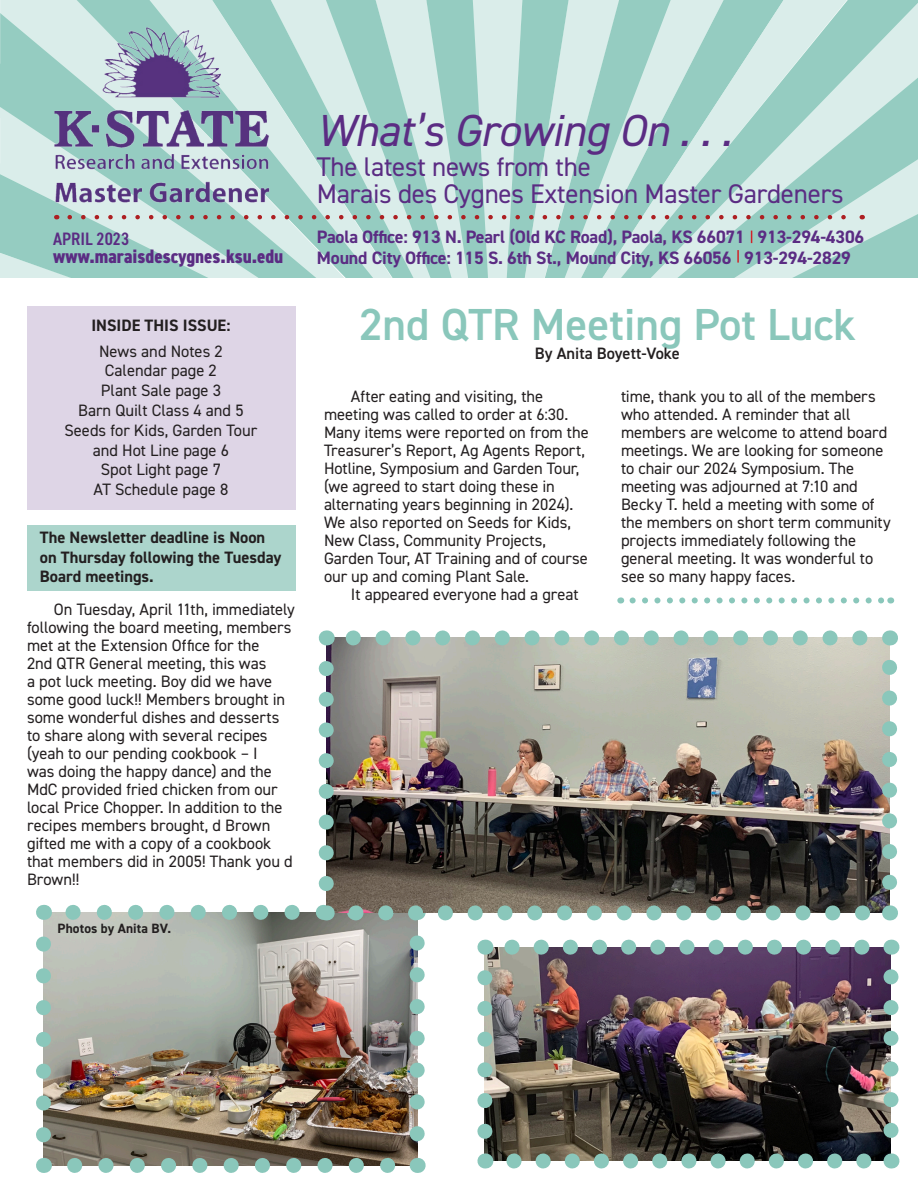
<style>
.page{position:relative;width:918px;height:1188px;background:#fff}
.page>*{position:absolute;margin:0;border:0;box-sizing:border-box;transform-origin:0 0}
.t1{font:600 45px "DIN2014";color:#8ac7bb}
.t2{font:italic 45px "DIN2014";letter-spacing:-.01em;color:#5b2c83}
.t3{font:27px "DIN2014";letter-spacing:-.01em;color:#5b2c83}
.t4{font:800 condensed 19.5px "DIN2014";color:#5b2c83}
.t5{font:700 18px "DIN2014";letter-spacing:-.01em;color:#5b2c83}
.t6{font:600 condensed 18px "DIN2014";color:#5b2c83}
.Body_Copy{font:16.5px/18px "DIN2014";color:#231f20}
.t7{font:700 16.5px/19.8px "DIN2014";color:#231f20}
.t8{font:600 16.5px "DIN2014";color:#231f20}
.Body_Copy-2{font:700 13.5px "DIN2014";letter-spacing:.01em;color:#231f20}
</style>
<div class="page">
<svg style="left:0;top:0;width:70px;height:122px;background:#add7cf"></svg>
<svg style="left:0;top:122px;width:70px;height:156px;background:#b2d9d2"></svg>
<hr style="left:0;top:0;width:1px;height:64px;background:#fff">
<hr style="left:0;top:118px;width:1px;height:45px;background:#fff">
<div style="left:28px;top:306px;width:268px;height:204px;background:#ded5e6"></div>
<svg style="left:70px;top:0;width:848px;height:278px;background:#b5dad3"></svg>
<div style="left:27px;top:526px;width:269px;height:65px;background:#acd5cc"></div>
<img style="left:54px;top:27px;width:216px;height:175px">
<img style="left:44px;top:912px;width:373px;height:253px">
<svg style="left:36px;top:944px;width:15px;height:206px"></svg>
<svg style="left:75px;top:1158px;width:327px;height:15px"></svg>
<svg style="left:410px;top:928px;width:15px;height:206px"></svg>
<svg style="left:44px;top:1158px;width:1px;height:15px"></svg>
<svg style="left:417px;top:1158px;width:1px;height:15px"></svg>
<svg style="left:44px;top:905px;width:1px;height:15px"></svg>
<img style="left:485px;top:947px;width:406px;height:214px">
<svg style="left:477px;top:978px;width:15px;height:168px"></svg>
<svg style="left:514px;top:1154px;width:362px;height:14px"></svg>
<svg style="left:884px;top:962px;width:14px;height:168px"></svg>
<svg style="left:499px;top:940px;width:363px;height:15px"></svg>
<svg style="left:485px;top:1154px;width:1px;height:14px"></svg>
<svg style="left:891px;top:1154px;width:1px;height:14px"></svg>
<svg style="left:891px;top:940px;width:1px;height:15px"></svg>
<svg style="left:485px;top:940px;width:1px;height:15px"></svg>
<img style="left:326px;top:638px;width:564px;height:275px">
<svg style="left:319px;top:669px;width:15px;height:229px"></svg>
<svg style="left:882px;top:653px;width:15px;height:229px"></svg>
<svg style="left:341px;top:630px;width:519px;height:15px"></svg>
<svg style="left:59px;top:905px;width:816px;height:15px"></svg>
<svg style="left:890px;top:905px;width:1px;height:15px"></svg>
<svg style="left:890px;top:630px;width:1px;height:15px"></svg>
<svg style="left:326px;top:630px;width:1px;height:15px"></svg>
<svg style="left:633px;top:597px;width:251px;height:6px"></svg>
<p class="t6" style="left:53px;top:227px;width:78px">APRIL 2023</p>
<p class="t4" style="left:53px;top:243px;width:232px">www.maraisdescygnes.ksu.edu</p>
<p class="t7" style="left:91px;top:315px;width:140px">INSIDE THIS ISSUE:</p>
<p class="Body_Copy" style="left:99px;top:342px;width:125px">News and Notes 2</p>
<p class="Body_Copy" style="left:105px;top:361px;width:113px">Calendar page 2</p>
<p class="Body_Copy" style="left:101px;top:381px;width:122px">Plant Sale page 3</p>
<p class="Body_Copy" style="left:78px;top:401px;width:167px">Barn Quilt Class 4 and 5</p>
<p class="Body_Copy" style="left:65px;top:420px;width:194px;line-height:19.8px;text-align:center">Seeds for Kids, Garden Tour and Hot Line page 6</p>
<p class="Body_Copy" style="left:101px;top:460px;width:122px">Spot Light page 7</p>
<p class="Body_Copy" style="left:93px;top:480px;width:136px">AT Schedule page 8</p>
<p class="t7" style="left:40px;top:527px;width:243px">The Newsletter deadline is Noon on Thursday following the Tuesday<br>Board meetings.</p>
<p class="Body_Copy" style="left:27px;top:600px;width:269px;text-indent:27px">On Tuesday, April 11th, immediately following the board meeting, members met at the Extension Office for the<br>2nd QTR General meeting, this was<br>a pot luck meeting. Boy did we have some good luck!! Members brought in some wonderful dishes and desserts to share along with several recipes (yeah to our pending cookbook – I<br>was doing the happy dance) and the MdC provided fried chicken from our local Price Chopper. In addition to the recipes members brought, d Brown gifted me with a copy of a cookbook that members did in 2005! Thank you d Brown!!</p>
<p class="Body_Copy-2" style="left:57px;top:919px;width:115px">Photos by Anita BV.</p>
<p class="t2" style="left:317px;top:102px;width:417px">What’s Growing On . . .</p>
<p class="t3" style="left:317px;top:149px;width:275px">The latest news from the</p>
<p class="t3" style="left:317px;top:176px;width:528px">Marais des Cygnes Extension Master Gardeners</p>
<p class="t5" style="left:317px;top:225px;width:549px">Paola Office: 913 N. Pearl (Old KC Road), Paola, KS 66071 913-294-4306</p>
<p class="t5" style="left:317px;top:246px;width:536px">Mound City Office: 115 S. 6th St., Mound City, KS 66056 913-294-2829</p>
<p class="t1" style="left:359px;top:294px;width:498px">2nd QTR Meeting Pot Luck</p>
<p class="t8" style="left:535px;top:343px;width:147px">By Anita Boyett-Voke</p>
<p class="Body_Copy" style="left:324px;top:387px;width:266px;text-indent:27px">After eating and visiting, the meeting was called to order at 6:30.<br>Many items were reported on from the Treasurer’s Report, Ag Agents Report, Hotline, Symposium and Garden Tour, (we agreed to start doing these in alternating years beginning in 2024).<br>We also reported on Seeds for Kids, New Class, Community Projects, Garden Tour, AT Training and of course our up and coming Plant Sale.</p>
<p class="Body_Copy" style="left:351px;top:585px;width:229px">It appeared everyone had a great</p>
<p class="Body_Copy" style="left:621px;top:387px;width:271px">time, thank you to all of the members who attended. A reminder that all members are welcome to attend board meetings. We are looking for someone to chair our 2024 Symposium. The meeting was adjourned at 7:10 and Becky T. held a meeting with some of the members on short term community projects immediately following the general meeting. It was wonderful to see so many happy faces.</p>
</div>
